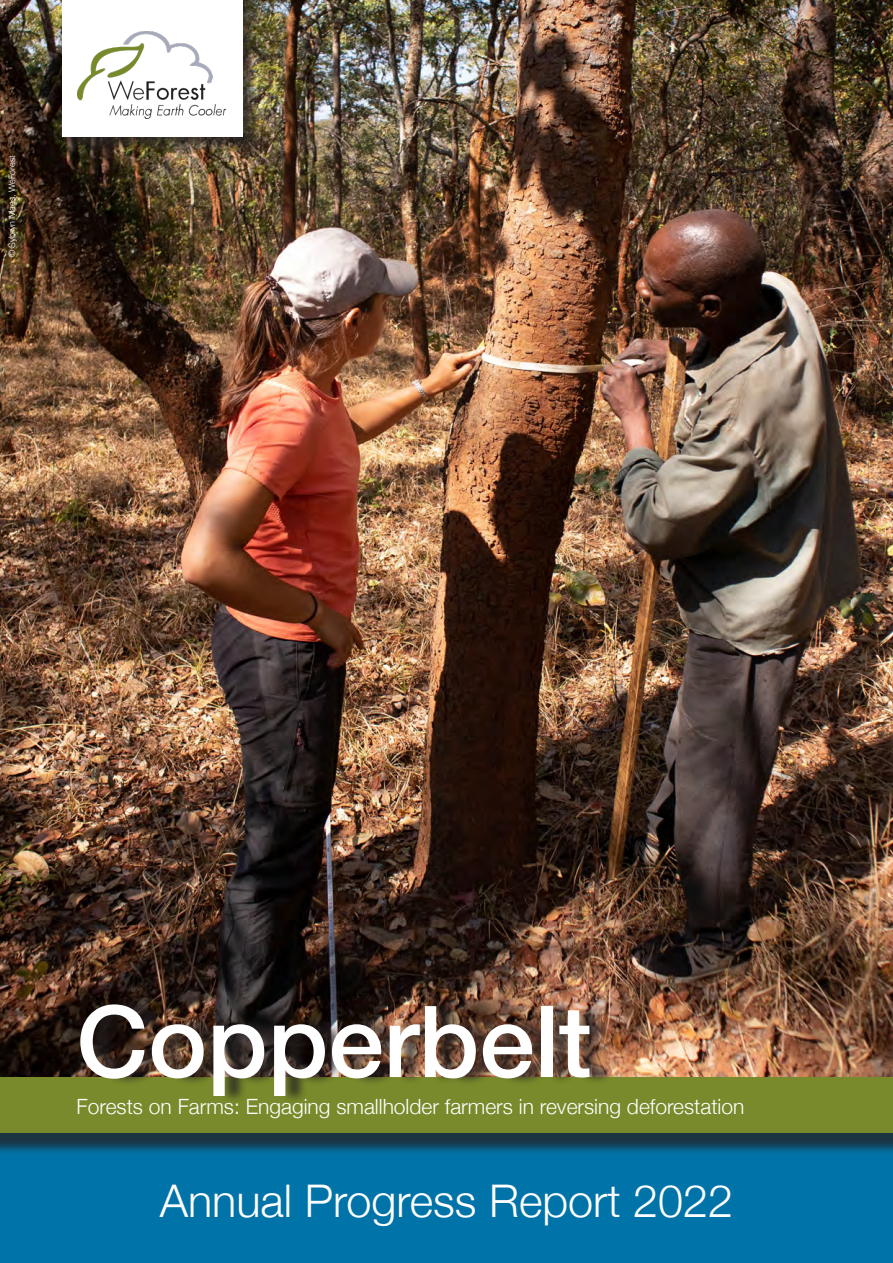
<style>
.page{position:relative;width:893px;height:1263px;background:#fff}
.page>*{position:absolute;margin:0;border:0;box-sizing:border-box;transform-origin:0 0}
.intro_white{font:500 99.3px "Helvetica Neue";color:#fff}
.location_title{font:300 45px "Helvetica Neue";color:#fff}
.intro_white-2{font:300 21px "Helvetica Neue";color:#fff}
.photo_credit{font:300 9px "Helvetica Neue";color:#fff}
</style>
<div class="page">
<div style="left:0;top:597px;width:893px;height:666px;background:#0073a8"></div>
<img style="left:0;top:0;width:893px;height:1078px">
<div style="left:0;top:1084px;width:893px;height:71px;background:#231f20;opacity:.75"></div>
<div style="left:0;top:1078px;width:893px;height:54px;background:#788a2b"></div>
<div style="left:87px;top:996px;width:525px;height:108px;background:#231f20;opacity:.75"></div>
<div style="left:62px;top:0;width:197px;height:153px;background:#231f20;opacity:.75"></div>
<div style="left:62px;top:0;width:180px;height:136px;background:#fff"></div>
<img style="left:78px;top:32px;width:148px;height:87px">
<p class="photo_credit" style="left:5px;top:257px;width:103px;rotate:-90deg">© Sybryn Maes, WeForest</p>
<p class="intro_white" style="left:77px;top:962px;width:517px">Copperbelt</p>
<p class="intro_white-2" style="left:77px;top:1090px;width:669px">Forests on Farms: Engaging smallholder farmers in reversing deforestation</p>
<p class="location_title" style="left:160px;top:1165px;width:575px">Annual Progress Report 2022</p>
</div>
